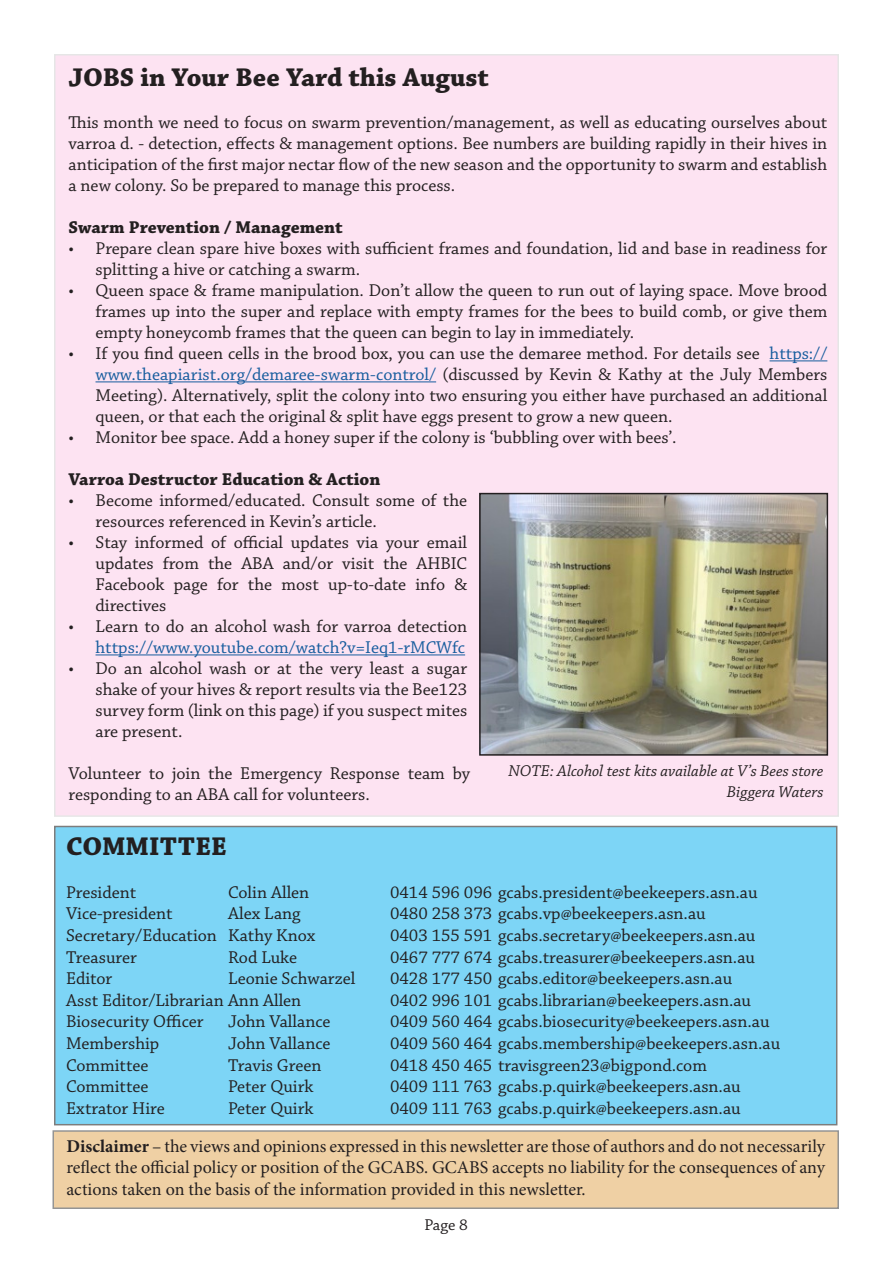
<style>
.page{position:relative;width:893px;height:1263px;background:#fff}
.page>*{position:absolute;margin:0;border:0;box-sizing:border-box;transform-origin:0 0}
.t1{font:700 27px "Chaparral Pro";color:#231f20}
.t2{font:18px/21px "Chaparral Pro";color:#231f20;text-align:justify}
.t3{font:18px/21.6px "Minion Pro";color:#231f20;text-align:justify}
.t4{font:700 18px "Chaparral Pro";color:#231f20}
.t5{font:18px "Chaparral Pro";color:#175d9e}
.t6{font:italic 16.5px/21px "Chaparral Pro";color:#231f20;text-align:right}
.t7{font:16.5px "Chaparral Pro";color:#231f20}
.s1{color:#175d9e}
.s2{font-weight:700}
</style>
<div class="page">
<div style="left:55px;top:55px;width:783px;height:761px;background:#fde3f2"></div>
<hr style="left:770px;top:360px;width:57px;height:1px;background:#175d9e">
<hr style="left:96px;top:381px;width:340px;height:1px;background:#175d9e">
<hr style="left:96px;top:654px;width:369px;height:1px;background:#175d9e">
<div style="left:52px;top:1130px;width:787px;height:79px;background:#efd0a4"></div>
<div style="left:54px;top:826px;width:783px;height:299px;background:#7dd5f6"></div>
<img style="left:482px;top:496px;width:343px;height:257px">
<div style="left:479px;top:493px;width:349px;height:263px;border:2px solid #231f20"></div>
<h1 class="t1" style="left:69px;top:62px;width:422px">JOBS in Your Bee Yard this August</h1>
<p class="t2" style="left:69px;top:113px;width:760px">This month we need to focus on swarm prevention/management, as well as educating ourselves about varroa d. - detection, effects &amp; management options. Bee numbers are building rapidly in their hives in anticipation of the first major nectar flow of the new season and the opportunity to swarm and establish a new colony. So be prepared to manage this process.</p>
<p class="t4" style="left:69px;top:217px;width:276px">Swarm Prevention / Management</p>
<p class="t2" style="left:96px;top:239px;width:733px;text-indent:-27px">• Prepare clean spare hive boxes with sufficient frames and foundation, lid and base in readiness for splitting a hive or catching a swarm.</p>
<p class="t2" style="left:96px;top:281px;width:733px;text-indent:-27px">• Queen space &amp; frame manipulation. Don’t allow the queen to run out of laying space. Move brood frames up into the super and replace with empty frames for the bees to build comb, or give them empty honeycomb frames that the queen can begin to lay in immediately.</p>
<p class="t2" style="left:96px;top:344px;width:733px;text-indent:-27px">• If you find queen cells in the brood box, you can use the demaree method. For details see <span class="s1">https:// www.theapiarist.org/demaree-swarm-control/</span> (discussed by Kevin &amp; Kathy at the July Members Meeting). Alternatively, split the colony into two ensuring you either have purchased an additional queen, or that each the original &amp; split have eggs present to grow a new queen.</p>
<p class="t2" style="left:69px;top:428px;width:609px">• Monitor bee space. Add a honey super if the colony is ‘bubbling over with bees’.</p>
<p class="t4" style="left:69px;top:469px;width:313px">Varroa Destructor Education &amp; Action</p>
<p class="t2" style="left:96px;top:491px;width:373px;text-indent:-27px">• Become informed/educated. Consult some of the resources referenced in Kevin’s article.</p>
<p class="t2" style="left:96px;top:533px;width:373px;text-indent:-27px">• Stay informed of official updates via your email updates from the ABA and/or visit the AHBIC Facebook page for the most up-to-date info &amp; directives</p>
<p class="t2" style="left:69px;top:617px;width:400px">• Learn to do an alcohol wash for varroa detection</p>
<p class="t5" style="left:96px;top:638px;width:371px">https://www.youtube.com/watch?v=Ieq1-rMCWfc</p>
<p class="t2" style="left:96px;top:659px;width:373px;text-indent:-27px">• Do an alcohol wash or at the very least a sugar shake of your hives &amp; report results via the Bee123 survey form (link on this page) if you suspect mites are present.</p>
<p class="t2" style="left:69px;top:764px;width:403px">Volunteer to join the Emergency Response team by responding to an ABA call for volunteers.</p>
<h1 class="t1" style="left:66px;top:830px;width:162px">COMMITTEE</h1>
<p class="t2" style="left:66px;top:882px;width:72px">President</p>
<p class="t2" style="left:228px;top:882px;width:83px">Colin Allen</p>
<p class="t2" style="left:390px;top:882px;width:369px">0414 596 096 gcabs.president@beekeepers.asn.au</p>
<p class="t2" style="left:66px;top:904px;width:108px">Vice-president</p>
<p class="t2" style="left:228px;top:904px;width:74px">Alex Lang</p>
<p class="t2" style="left:390px;top:904px;width:317px">0480 258 373 gcabs.vp@beekeepers.asn.au</p>
<p class="t2" style="left:66px;top:925px;width:251px">Secretary/Education Kathy Knox</p>
<p class="t2" style="left:390px;top:925px;width:367px">0403 155 591 gcabs.secretary@beekeepers.asn.au</p>
<p class="t2" style="left:66px;top:947px;width:72px">Treasurer</p>
<p class="t2" style="left:228px;top:947px;width:71px">Rod Luke</p>
<p class="t2" style="left:390px;top:947px;width:366px">0467 777 674 gcabs.treasurer@beekeepers.asn.au</p>
<p class="t2" style="left:66px;top:969px;width:48px">Editor</p>
<p class="t2" style="left:228px;top:969px;width:129px">Leonie Schwarzel</p>
<p class="t2" style="left:390px;top:969px;width:344px">0428 177 450 gcabs.editor@beekeepers.asn.au</p>
<p class="t2" style="left:66px;top:990px;width:237px">Asst Editor/Librarian Ann Allen</p>
<p class="t2" style="left:390px;top:990px;width:363px">0402 996 101 gcabs.librarian@beekeepers.asn.au</p>
<p class="t2" style="left:66px;top:1012px;width:139px">Biosecurity Officer</p>
<p class="t2" style="left:228px;top:1012px;width:104px">John Vallance</p>
<p class="t2" style="left:390px;top:1012px;width:381px">0409 560 464 gcabs.biosecurity@beekeepers.asn.au</p>
<p class="t2" style="left:66px;top:1033px;width:95px">Membership</p>
<p class="t2" style="left:228px;top:1033px;width:104px">John Vallance</p>
<p class="t2" style="left:390px;top:1033px;width:392px">0409 560 464 gcabs.membership@beekeepers.asn.au</p>
<p class="t2" style="left:66px;top:1055px;width:84px">Committee</p>
<p class="t2" style="left:228px;top:1055px;width:95px">Travis Green</p>
<p class="t2" style="left:390px;top:1055px;width:318px">0418 450 465 travisgreen23@bigpond.com</p>
<p class="t2" style="left:66px;top:1077px;width:84px">Committee</p>
<p class="t2" style="left:228px;top:1077px;width:87px">Peter Quirk</p>
<p class="t2" style="left:390px;top:1077px;width:352px">0409 111 763 gcabs.p.quirk@beekeepers.asn.au</p>
<p class="t2" style="left:66px;top:1098px;width:100px">Extrator Hire</p>
<p class="t2" style="left:228px;top:1098px;width:87px">Peter Quirk</p>
<p class="t2" style="left:390px;top:1098px;width:352px">0409 111 763 gcabs.p.quirk@beekeepers.asn.au</p>
<p class="t3" style="left:66px;top:1135px;width:760px"><span class="s2">Disclaimer</span> – the views and opinions expressed in this newsletter are those of authors and do not necessarily reflect the official policy or position of the GCABS. GCABS accepts no liability for the consequences of any actions taken on the basis of the information provided in this newsletter.</p>
<p class="t6" style="left:508px;top:761px;width:317px">NOTE: Alcohol test kits available at V’s Bees store<br>Biggera Waters</p>
<p class="t7" style="left:424px;top:1215px;width:45px">Page 8</p>
</div>
